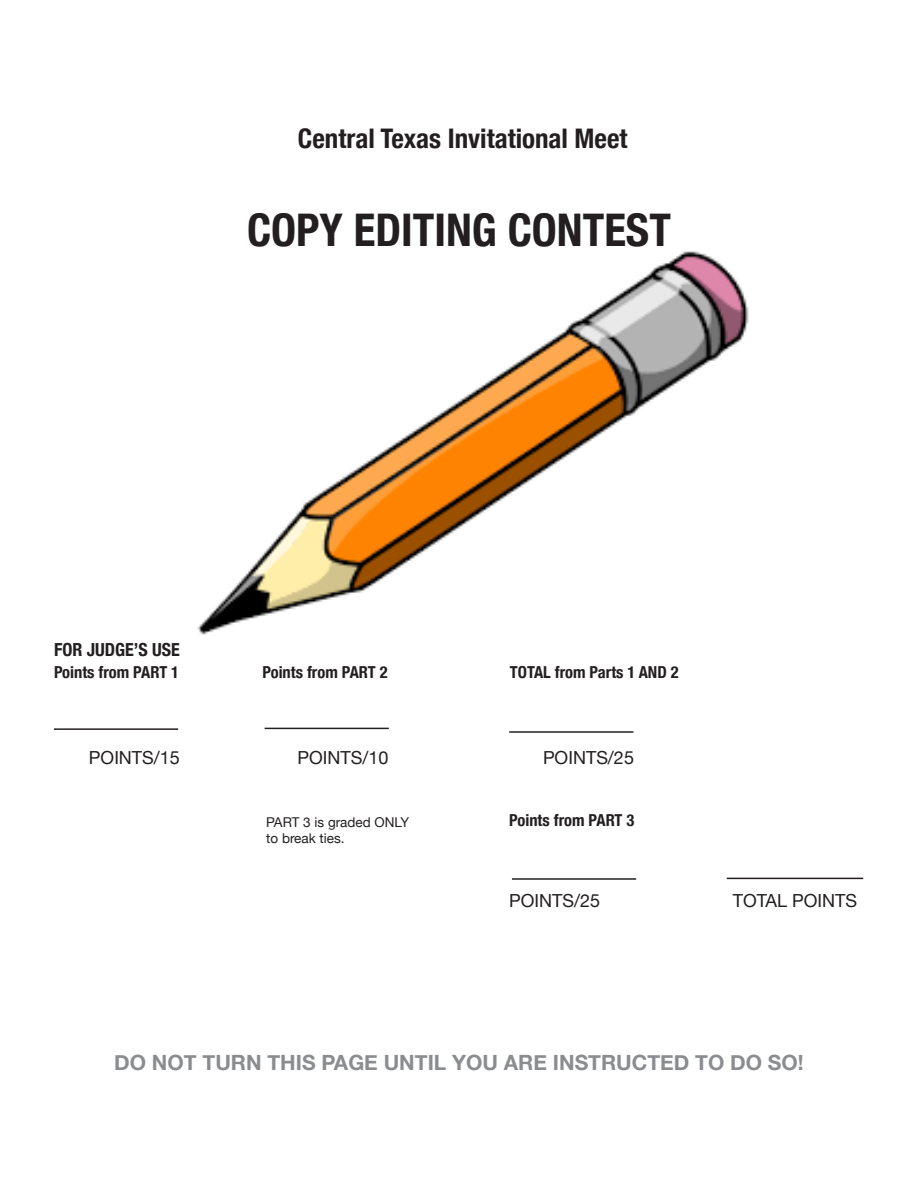
<style>
.page{position:relative;width:918px;height:1188px;background:#fff}
.page>*{position:absolute;margin:0;border:0;box-sizing:border-box;transform-origin:0 0}
.t1{font:700 condensed 45px "Helvetica Neue";color:#231f20}
.t2{font:700 condensed 27px "Helvetica Neue";color:#231f20}
.t3{font:700 21px "Helvetica Neue";color:#8a8c8f}
.t4{font:18px "Helvetica Neue";color:#231f20}
.t5{font:700 condensed 18px "Helvetica Neue";color:#231f20}
.t6{font:700 condensed 16.5px "Helvetica Neue";color:#231f20}
.t7{font:13.5px/16.2px "Helvetica Neue";color:#231f20}
</style>
<div class="page">
<img style="left:197px;top:251px;width:552px;height:384px">
<hr style="left:54px;top:728px;width:124px;height:2px;background:#231f20">
<hr style="left:265px;top:728px;width:124px;height:1px;background:#231f20">
<hr style="left:512px;top:878px;width:124px;height:2px;background:#231f20">
<hr style="left:727px;top:878px;width:136px;height:1px;background:#231f20">
<hr style="left:509px;top:731px;width:124px;height:2px;background:#231f20">
<p class="t2" style="left:298px;top:116px;width:331px">Central Texas Invitational Meet</p>
<p class="t1" style="left:247px;top:192px;width:425px">COPY EDITING CONTEST</p>
<p class="t5" style="left:54px;top:635px;width:127px">FOR JUDGE’S USE</p>
<p class="t6" style="left:54px;top:658px;width:127px">Points from PART 1</p>
<p class="t6" style="left:262px;top:658px;width:127px">Points from PART 2</p>
<p class="t6" style="left:510px;top:658px;width:170px">TOTAL from Parts 1 AND 2</p>
<p class="t4" style="left:89px;top:745px;width:93px">POINTS/15</p>
<p class="t4" style="left:297px;top:745px;width:93px">POINTS/10</p>
<p class="t4" style="left:543px;top:745px;width:93px">POINTS/25</p>
<p class="t7" style="left:266px;top:814px;width:145px">PART 3 is graded ONLY to break ties.</p>
<p class="t6" style="left:509px;top:806px;width:127px">Points from PART 3</p>
<p class="t4" style="left:509px;top:888px;width:93px">POINTS/25</p>
<p class="t4" style="left:733px;top:888px;width:126px">TOTAL POINTS</p>
<p class="t3" style="left:114px;top:1046px;width:691px">DO NOT TURN THIS PAGE UNTIL YOU ARE INSTRUCTED TO DO SO!</p>
</div>
